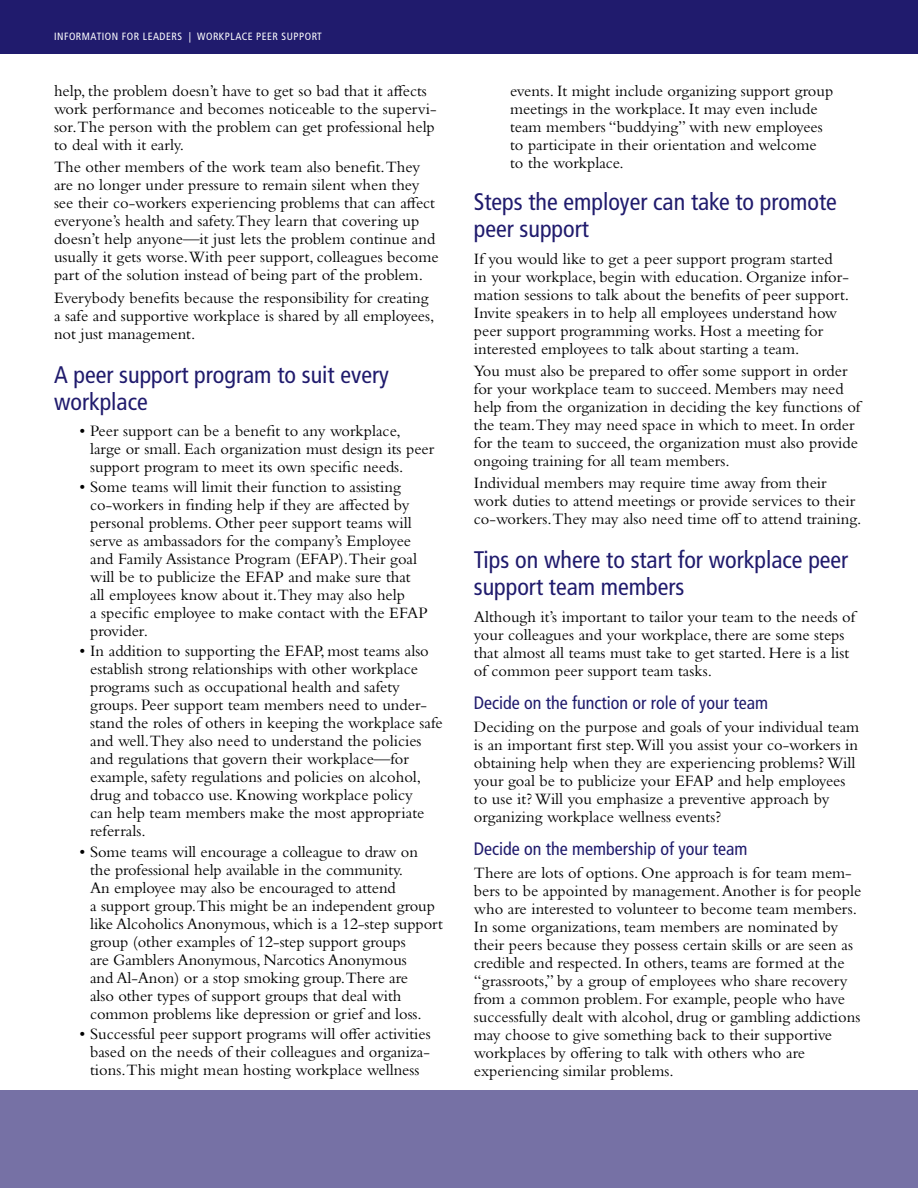
<style>
.page{position:relative;width:918px;height:1188px;background:#fff}
.page>*{position:absolute;margin:0;border:0;box-sizing:border-box;transform-origin:0 0}
.t1{font:condensed 24px/27px "Frutiger LT Std";color:#201b6d}
.t2{font:condensed 18px "Frutiger LT Std";color:#201b6d}
.t3{font:16.5px/18px "Bembo Std";color:#000}
.t4{font:condensed 10.5px "Frutiger LT Std";letter-spacing:.05em;color:#fff}
</style>
<div class="page">
<div style="left:0;top:1090px;width:918px;height:98px;background:#7671a5"></div>
<div style="left:0;top:0;width:918px;height:54px;background:#201b6d"></div>
<p class="t4" style="left:54px;top:30px;width:269px">information for leaders | Workplace peer support</p>
<p class="t3" style="left:54px;top:82px;width:384px">help, the problem doesn’t have to get so bad that it affects work performance and becomes noticeable to the supervi&shy;sor.The person with the problem can get professional help to deal with it early.</p>
<p class="t3" style="left:54px;top:158px;width:386px">The other members of the work team also benefit.They are no longer under pressure to remain silent when they see their co-workers experiencing problems that can affect everyone’s health and safety.They learn that covering up doesn’t help anyone—it just lets the problem continue and usually it gets worse.With peer support, colleagues become part of the solution instead of being part of the problem.</p>
<p class="t3" style="left:54px;top:288px;width:382px">Everybody benefits because the responsibility for creating a safe and supportive workplace is shared by all employees, not just management.</p>
<h1 class="t1" style="left:54px;top:361px;width:336px">A peer support program to suit every workplace</h1>
<p class="t3" style="left:90px;top:422px;width:346px;text-indent:-11px">• Peer support can be a benefit to any workplace, large or small. Each organization must design its peer support program to meet its own specific needs.</p>
<p class="t3" style="left:90px;top:478px;width:339px;text-indent:-11px">• Some teams will limit their function to assisting co-workers in finding help if they are affected by personal problems. Other peer support teams will serve as ambassadors for the company’s Employee and Family Assistance Program (EFAP).Their goal will be to publicize the EFAP and make sure that all employees know about it.They may also help<br>a specific employee to make contact with the EFAP provider.</p>
<p class="t3" style="left:90px;top:642px;width:354px;text-indent:-11px">• In addition to supporting the EFAP, most teams also establish strong relationships with other workplace programs such as occupational health and safety groups. Peer support team members need to under&shy;stand the roles of others in keeping the workplace safe and well.They also need to understand the policies and regulations that govern their workplace—for example, safety regulations and policies on alcohol, drug and tobacco use. Knowing workplace policy<br>can help team members make the most appropriate referrals.</p>
<p class="t3" style="left:90px;top:842px;width:354px;text-indent:-11px">• Some teams will encourage a colleague to draw on<br>the professional help available in the community.<br>An employee may also be encouraged to attend<br>a support group.This might be an independent group like Alcoholics Anonymous, which is a 12-step support group (other examples of 12-step support groups<br>are Gamblers Anonymous, Narcotics Anonymous<br>and Al-Anon) or a stop smoking group.There are<br>also other types of support groups that deal with common problems like depression or grief and loss.</p>
<p class="t3" style="left:80px;top:1024px;width:353px;text-align:center">• Successful peer support programs will offer activities based on the needs of their colleagues and organiza&shy;tions.This might mean hosting workplace wellness</p>
<p class="t3" style="left:510px;top:82px;width:325px">events. It might include organizing support group meetings in the workplace. It may even include team members “buddying” with new employees to participate in their orientation and welcome to the workplace.</p>
<h1 class="t1" style="left:474px;top:188px;width:364px">Steps the employer can take to promote peer support</h1>
<p class="t3" style="left:474px;top:249px;width:377px">If you would like to get a peer support program started in your workplace, begin with education. Organize infor&shy;mation sessions to talk about the benefits of peer support.<br>Invite speakers in to help all employees understand how peer support programming works. Host a meeting for interested employees to talk about starting a team.</p>
<p class="t3" style="left:474px;top:361px;width:388px">You must also be prepared to offer some support in order for your workplace team to succeed. Members may need help from the organization in deciding the key functions of the team.They may need space in which to meet. In order for the team to succeed, the organization must also provide ongoing training for all team members.</p>
<p class="t3" style="left:474px;top:474px;width:389px">Individual members may require time away from their work duties to attend meetings or provide services to their co-workers.They may also need time off to attend training.</p>
<h1 class="t1" style="left:474px;top:546px;width:376px">Tips on where to start for workplace peer support team members</h1>
<p class="t3" style="left:474px;top:607px;width:383px">Although it’s important to tailor your team to the needs of your colleagues and your workplace, there are some steps that almost all teams must take to get started. Here is a list of common peer support team tasks.</p>
<p class="t2" style="left:474px;top:693px;width:296px">Decide on the function or role of your team</p>
<p class="t3" style="left:474px;top:717px;width:387px">Deciding on the purpose and goals of your individual team is an important first step.Will you assist your co-workers in obtaining help when they are experiencing problems? Will your goal be to publicize your EFAP and help employees to use it? Will you emphasize a preventive approach by organizing workplace wellness events?</p>
<p class="t2" style="left:474px;top:839px;width:275px">Decide on the membership of your team</p>
<p class="t3" style="left:474px;top:863px;width:389px">There are lots of options. One approach is for team mem&shy;bers to be appointed by management. Another is for people who are interested to volunteer to become team members.<br>In some organizations, team members are nominated by their peers because they possess certain skills or are seen as credible and respected. In others, teams are formed at the “grassroots,” by a group of employees who share recovery from a common problem. For example, people who have successfully dealt with alcohol, drug or gambling addictions may choose to give something back to their supportive workplaces by offering to talk with others who are experiencing similar problems.</p>
</div>
